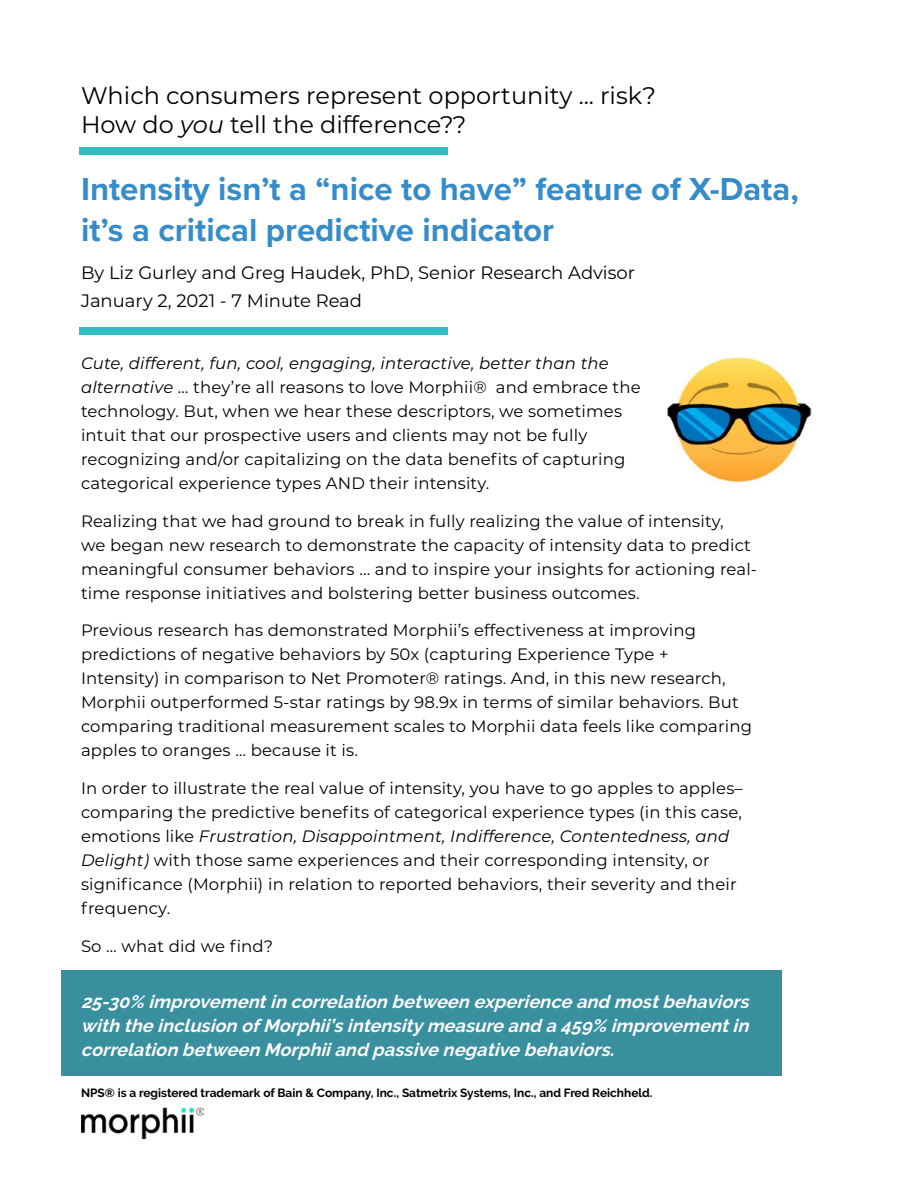
<style>
.page{position:relative;width:918px;height:1188px;background:#fff}
.page>*{position:absolute;margin:0;border:0;box-sizing:border-box;transform-origin:0 0}
.t1{font:700 33px/41.4px "Proxima Nova";color:#358ccb}
.t2{font:24px/28.8px "Montserrat";color:#000}
.t3{font:italic 700 18px/24px "Raleway";color:#fff;text-align:justify}
.t4{font:18px/28.5px "Montserrat";color:#000}
.t5{font:16.5px/24px "Montserrat";letter-spacing:.01em;color:#000}
.t6{font:700 11.85px "Raleway";color:#000}
.s1{font-style:italic}
</style>
<div class="page">
<img style="left:81px;top:1107px;width:122px;height:31px">
<div style="left:80px;top:327px;width:368px;height:8px;background:#2dbec2"></div>
<div style="left:80px;top:148px;width:368px;height:7px;background:#2dbec2"></div>
<div style="left:61px;top:971px;width:720px;height:105px;background:#3a8f9f"></div>
<img style="left:667px;top:356px;width:144px;height:126px">
<h2 class="t2" style="left:81px;top:80px;width:577px">Which consumers represent opportunity ... risk?<br>How do <span class="s1">you</span> tell the difference??</h2>
<h1 class="t1" style="left:81px;top:167px;width:719px">Intensity isn’t a “nice to have” feature of X-Data, it’s a critical predictive indicator</h1>
<p class="t4" style="left:81px;top:257px;width:556px">By Liz Gurley and Greg Haudek, PhD, Senior Research Advisor<br>January 2, 2021 - 7 Minute Read</p>
<p class="t5" style="left:81px;top:351px;width:561px"><span class="s1">Cute, different, fun, cool, engaging, interactive, better than the alternative</span> … they’re all reasons to love Morphii® and embrace the technology. But, when we hear these descriptors, we sometimes intuit that our prospective users and clients may not be fully recognizing and/or capitalizing on the data benefits of capturing categorical experience types AND their intensity.</p>
<p class="t5" style="left:81px;top:508px;width:678px">Realizing that we had ground to break in fully realizing the value of intensity,<br>we began new research to demonstrate the capacity of intensity data to predict meaningful consumer behaviors ... and to inspire your insights for actioning real&shy;time response initiatives and bolstering better business outcomes.</p>
<p class="t5" style="left:81px;top:618px;width:673px">Previous research has demonstrated Morphii’s effectiveness at improving predictions of negative behaviors by 50x (capturing Experience Type +<br>Intensity) in comparison to Net Promoter® ratings. And, in this new research, Morphii outperformed 5-star ratings by 98.9x in terms of similar behaviors. But comparing traditional measurement scales to Morphii data feels like comparing apples to oranges … because it is.</p>
<p class="t5" style="left:81px;top:776px;width:663px">In order to illustrate the real value of intensity, you have to go apples to apples– comparing the predictive benefits of categorical experience types (in this case, emotions like <span class="s1">Frustration, Disappointment, Indifference, Contentedness, and Delight)</span> with those same experiences and their corresponding intensity, or significance (Morphii) in relation to reported behaviors, their severity and their frequency.</p>
<p class="t5" style="left:81px;top:933px;width:194px">So … what did we find?</p>
<p class="t3" style="left:81px;top:990px;width:675px">25-30% improvementin correlation between experience and mostbehaviors with the inclusion ofMorphii’sintensity measure and a 459% improvementin correlation between Morphiiand passive negative behaviors.</p>
<p class="t6" style="left:81px;top:1086px;width:573px">NPS® is a registered trademark of Bain &amp; Company, Inc., Satmetrix Systems, Inc., and Fred Reichheld.</p>
</div>
